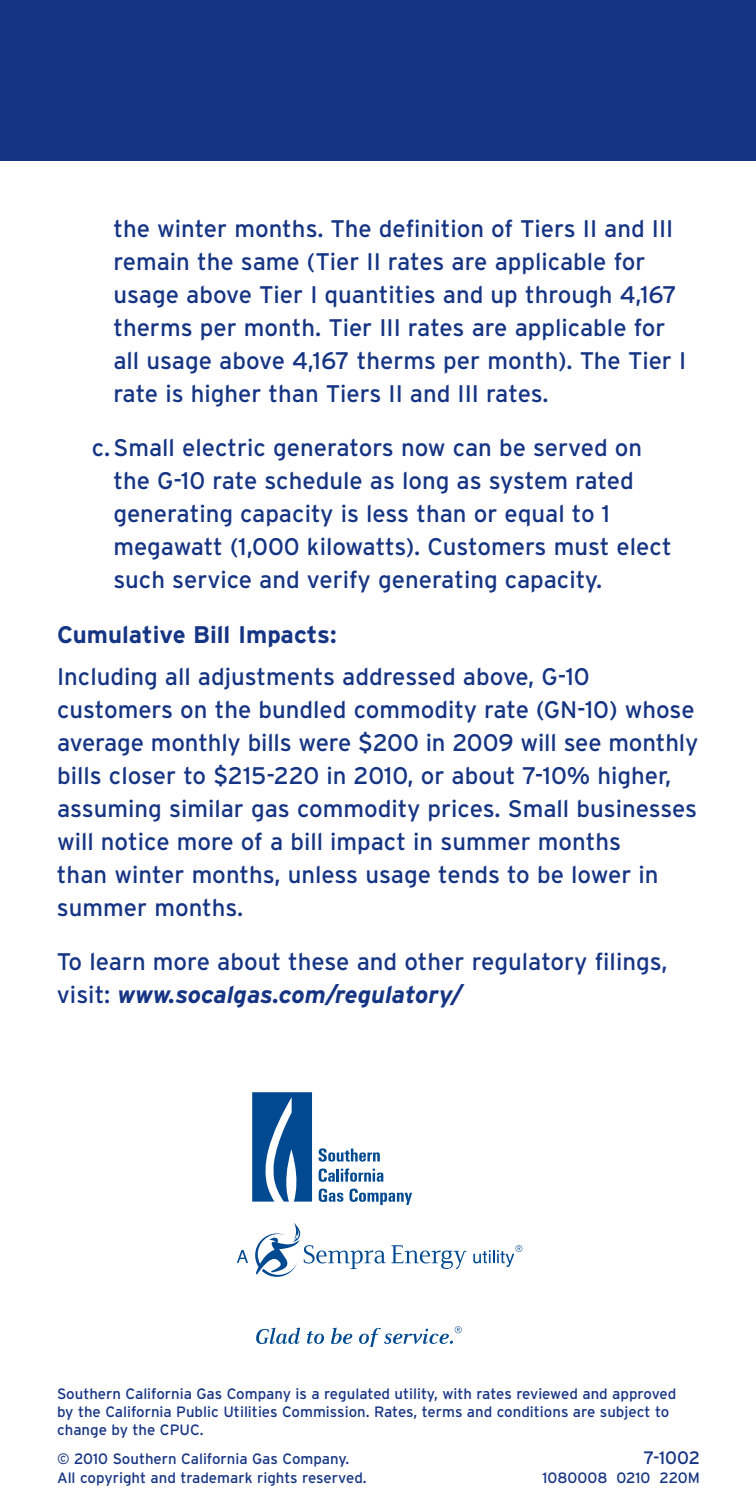
<style>
.page{position:relative;width:756px;height:1512px;background:#fff}
.page>*{position:absolute;margin:0;border:0;box-sizing:border-box;transform-origin:0 0}
.t1{font:24px/33px "Interstate";color:#153483}
.t2{font:700 24px "Interstate";color:#153483}
.t3{font:18px "Interstate";color:#153483}
.t4{font:15px/18px "Interstate";color:#153483}
.s1{font-weight:700;font-style:italic}
</style>
<div class="page">
<svg style="left:319px;top:1189px;width:93px;height:16px"></svg>
<svg style="left:319px;top:1168px;width:64px;height:14px"></svg>
<svg style="left:319px;top:1148px;width:61px;height:14px"></svg>
<svg style="left:252px;top:1092px;width:60px;height:110px"></svg>
<svg style="left:237px;top:1250px;width:11px;height:13px"></svg>
<svg style="left:255px;top:1223px;width:212px;height:54px"></svg>
<svg style="left:473px;top:1245px;width:49px;height:22px"></svg>
<svg style="left:256px;top:1328px;width:44px;height:16px"></svg>
<svg style="left:307px;top:1331px;width:17px;height:13px"></svg>
<svg style="left:331px;top:1326px;width:131px;height:21px"></svg>
<div style="left:0;top:0;width:756px;height:160px;background:#153483"></div>
<p class="t1" style="left:113px;top:212px;width:574px">the winter months. The definition of Tiers II and III remain the same (Tier II rates are applicable for usage above Tier I quantities and up through 4,167 therms per month. Tier III rates are applicable for all usage above 4,167 therms per month). The Tier I rate is higher than Tiers II and III rates.</p>
<p class="t1" style="left:113px;top:432px;width:560px;text-indent:-22px">c.Small electric generators now can be served on the G-10 rate schedule as long as system rated generating capacity is less than or equal to 1 megawatt (1,000 kilowatts). Customers must elect such service and verify generating capacity.</p>
<p class="t2" style="left:57px;top:621px;width:281px">Cumulative Bill Impacts:</p>
<p class="t1" style="left:57px;top:660px;width:643px">Including all adjustments addressed above, G-10 customers on the bundled commodity rate (GN-10) whose average monthly bills were $200 in 2009 will see monthly bills closer to $215-220 in 2010, or about 7-10% higher, assuming similar gas commodity prices. Small businesses will notice more of a bill impact in summer months<br>than winter months, unless usage tends to be lower in summer months.</p>
<p class="t1" style="left:57px;top:945px;width:612px">To learn more about these and other regulatory filings, visit: <span class="s1">www.socalgas.com/regulatory/</span></p>
<p class="t4" style="left:57px;top:1385px;width:621px">Southern California Gas Company is a regulated utility, with rates reviewed and approved by the California Public Utilities Commission. Rates, terms and conditions are subject to change by the CPUC.</p>
<p class="t4" style="left:57px;top:1450px;width:294px">© 2010 Southern California Gas Company.</p>
<p class="t3" style="left:644px;top:1447px;width:58px">7-1002</p>
<p class="t4" style="left:57px;top:1469px;width:311px">All copyright and trademark rights reserved.</p>
<p class="t4" style="left:543px;top:1469px;width:159px">1080008 0210 220M</p>
</div>
